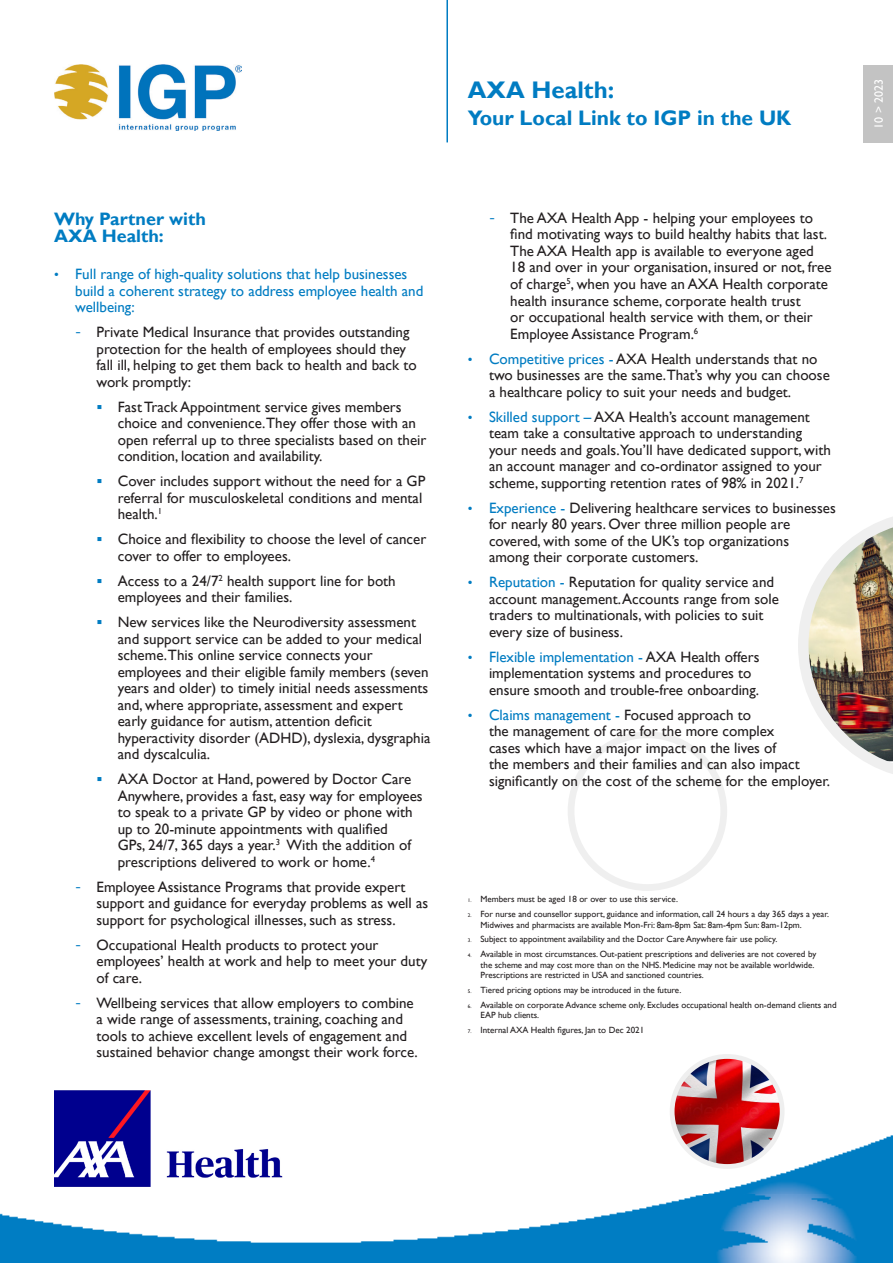
<style>
.page{position:relative;width:893px;height:1263px;background:#fff}
.page>*{position:absolute;margin:0;border:0;box-sizing:border-box;transform-origin:0 0}
.Page_Header{font:700 24px "Gill Sans";color:#007cc2}
.Page_Header-2{font:700 21px "Gill Sans";color:#007cc2}
.BestChoice_-_Paragrah_Title{font:700 18px/16.5px "Gill Sans";color:#007cc2}
.t1{font:15px/16.5px "Gill Sans";color:#231f20}
.t2{font:15px/16.5px "Gill Sans";color:#007cc2}
.t3{font:12px "Gill Sans";color:#fff}
.t4{font:9px/10.5px "Gill Sans";color:#231f20}
.s1{font-size:13.5px}
.s2{font-family:"Verdana";font-size:13.5px;color:#007cc2}
.s3{font-size:13.5px;color:#007cc2}
.s4{color:#007cc2}
.s5{font-size:5.25px}
</style>
<div class="page">
<hr style="left:446px;top:0;width:2px;height:142px;background:#007cc2">
<img style="left:54px;top:65px;width:187px;height:65px">
<img style="left:0;top:1133px;width:893px;height:130px">
<div style="left:863px;top:65px;width:30px;height:77px;background:#c3c3c3"></div>
<div style="left:568px;top:731px;width:159px;height:160px;border:7px solid #efefef;border-radius:50%"></div>
<img style="left:54px;top:1090px;width:229px;height:97px">
<img style="left:798px;top:517px;width:95px;height:257px">
<img style="left:672px;top:1056px;width:110px;height:110px;border-radius:55px">
<div style="left:670px;top:1054px;width:114px;height:115px;border:5px solid #efefef;border-radius:50%"></div>
<p class="BestChoice_-_Paragrah_Title" style="left:54px;top:211px;width:153px">Why Partner with<br>AXA Health:</p>
<p class="t2" style="left:75px;top:266px;width:350px;text-indent:-21px"><span class="s1">•</span> Full range of high-quality solutions that help businesses build a coherent strategy to address employee health and wellbeing:</p>
<p class="t1" style="left:97px;top:324px;width:322px;text-indent:-21px"><span class="s2">-</span> Private Medical Insurance that provides outstanding protection for the health of employees should they fall ill, helping to get them back to health and back to work promptly:</p>
<p class="t1" style="left:118px;top:399px;width:310px">Fast Track Appointment service gives members choice and convenience.They offer those with an open referral up to three specialists based on their condition, location and availability.</p>
<p class="t1" style="left:118px;top:473px;width:309px">Cover includes support without the need for a GP referral for musculoskeletal conditions and mental health.<sup>1</sup></p>
<p class="t1" style="left:118px;top:531px;width:310px">Choice and flexibility to choose the level of cancer cover to offer to employees.</p>
<p class="t1" style="left:118px;top:573px;width:279px">Access to a 24/7<sup>2</sup> health support line for both employees and their families.</p>
<p class="t1" style="left:118px;top:614px;width:314px">New services like the Neurodiversity assessment and support service can be added to your medical scheme.This online service connects your employees and their eligible family members (seven years and older) to timely initial needs assessments and, where appropriate, assessment and expert early guidance for autism, attention deficit hyperactivity disorder (ADHD), dyslexia, dysgraphia and dyscalculia.</p>
<p class="t1" style="left:118px;top:771px;width:306px">AXA Doctor at Hand, powered by Doctor Care Anywhere, provides a fast, easy way for employees to speak to a private GP by video or phone with up to 20-minute appointments with qualified<br>GPs, 24/7, 365 days a year.<sup>3</sup> With the addition of prescriptions delivered to work or home.<sup>4</sup></p>
<p class="t1" style="left:97px;top:879px;width:333px;text-indent:-21px"><span class="s2">-</span> Employee Assistance Programs that provide expert support and guidance for everyday problems as well as support for psychological illnesses, such as stress.</p>
<p class="t1" style="left:97px;top:937px;width:332px;text-indent:-21px"><span class="s2">-</span> Occupational Health products to protect your employees’ health at work and help to meet your duty of care.</p>
<p class="t1" style="left:97px;top:995px;width:323px;text-indent:-21px"><span class="s2">-</span> Wellbeing services that allow employers to combine a wide range of assessments, training, coaching and tools to achieve excellent levels of engagement and sustained behavior change amongst their work force.</p>
<p class="Page_Header" style="left:468px;top:76px;width:148px">AXA Health:</p>
<p class="Page_Header-2" style="left:468px;top:105px;width:325px">Your Local Link to IGP in the UK</p>
<p class="t1" style="left:510px;top:210px;width:323px;text-indent:-21px"><span class="s2">-</span> The AXA Health App - helping your employees to find motivating ways to build healthy habits that last.<br>The AXA Health app is available to everyone aged 18 and over in your organisation, insured or not, free of charge<sup>5</sup>, when you have an AXA Health corporate health insurance scheme, corporate health trust<br>or occupational health service with them, or their Employee Assistance Program.<sup>6</sup></p>
<p class="t1" style="left:489px;top:350px;width:342px;text-indent:-21px"><span class="s3">•</span> <span class="s4">Competitive prices -</span> AXA Health understands that no two businesses are the same.That’s why you can choose a healthcare policy to suit your needs and budget.</p>
<p class="t1" style="left:489px;top:408px;width:343px;text-indent:-21px"><span class="s3">•</span> <span class="s4">Skilled support –</span> AXA Health’s account management team take a consultative approach to understanding your needs and goals.You’ll have dedicated support, with an account manager and co-ordinator assigned to your scheme, supporting retention rates of 98% in 2021.<sup>7</sup></p>
<p class="t1" style="left:489px;top:499px;width:348px;text-indent:-21px"><span class="s3">•</span> <span class="s4">Experience -</span> Delivering healthcare services to businesses for nearly 80 years. Over three million people are covered, with some of the UK’s top organizations<br>among their corporate customers.</p>
<p class="t1" style="left:489px;top:574px;width:291px;text-indent:-21px"><span class="s3">•</span> <span class="s4">Reputation -</span> Reputation for quality service and account management. Accounts range from sole traders to multinationals, with policies to suit every size of business.</p>
<p class="t1" style="left:489px;top:648px;width:272px;text-indent:-21px"><span class="s3">•</span> <span class="s4">Flexible implementation -</span> AXA Health offers implementation systems and procedures to ensure smooth and trouble-free onboarding.</p>
<p class="t1" style="left:489px;top:706px;width:343px;text-indent:-21px"><span class="s3">•</span> <span class="s4">Claims management -</span> Focused approach to<br>the management of care for the more complex<br>cases which have a major impact on the lives of<br>the members and their families and can also impact significantly on the cost of the scheme for the employer.</p>
<p class="t4" style="left:468px;top:894px;width:212px"><span class="s5">1.</span> Members must be aged 18 or over to use this service.</p>
<p class="t4" style="left:480px;top:909px;width:350px;text-indent:-13px"><span class="s5">2.</span> For nurse and counsellor support, guidance and information, call 24 hours a day 365 days a year.<br>Midwives and pharmacists are available Mon-Fri: 8am-8pm Sat: 8am-4pm Sun: 8am-12pm.</p>
<p class="t4" style="left:468px;top:934px;width:311px"><span class="s5">3.</span> Subject to appointment availability and the Doctor Care Anywhere fair use policy.</p>
<p class="t4" style="left:480px;top:949px;width:337px;text-indent:-13px"><span class="s5">4.</span> Available in most circumstances. Out-patient prescriptions and deliveries are not covered by the scheme and may cost more than on the NHS. Medicine may not be available worldwide.<br>Prescriptions are restricted in USA and sanctioned countries.</p>
<p class="t4" style="left:468px;top:985px;width:215px"><span class="s5">5.</span> Tiered pricing options may be introduced in the future.</p>
<p class="t4" style="left:480px;top:999px;width:358px;text-indent:-13px"><span class="s5">6.</span> Available on corporate Advance scheme only. Excludes occupational health on-demand clients and<br>EAP hub clients.</p>
<p class="t4" style="left:468px;top:1025px;width:178px"><span class="s5">7.</span> Internal AXA Health figures, Jan to Dec 2021</p>
<p class="t3" style="left:872px;top:129px;width:51px;rotate:-90deg">10 &gt; 2023</p>
</div>
